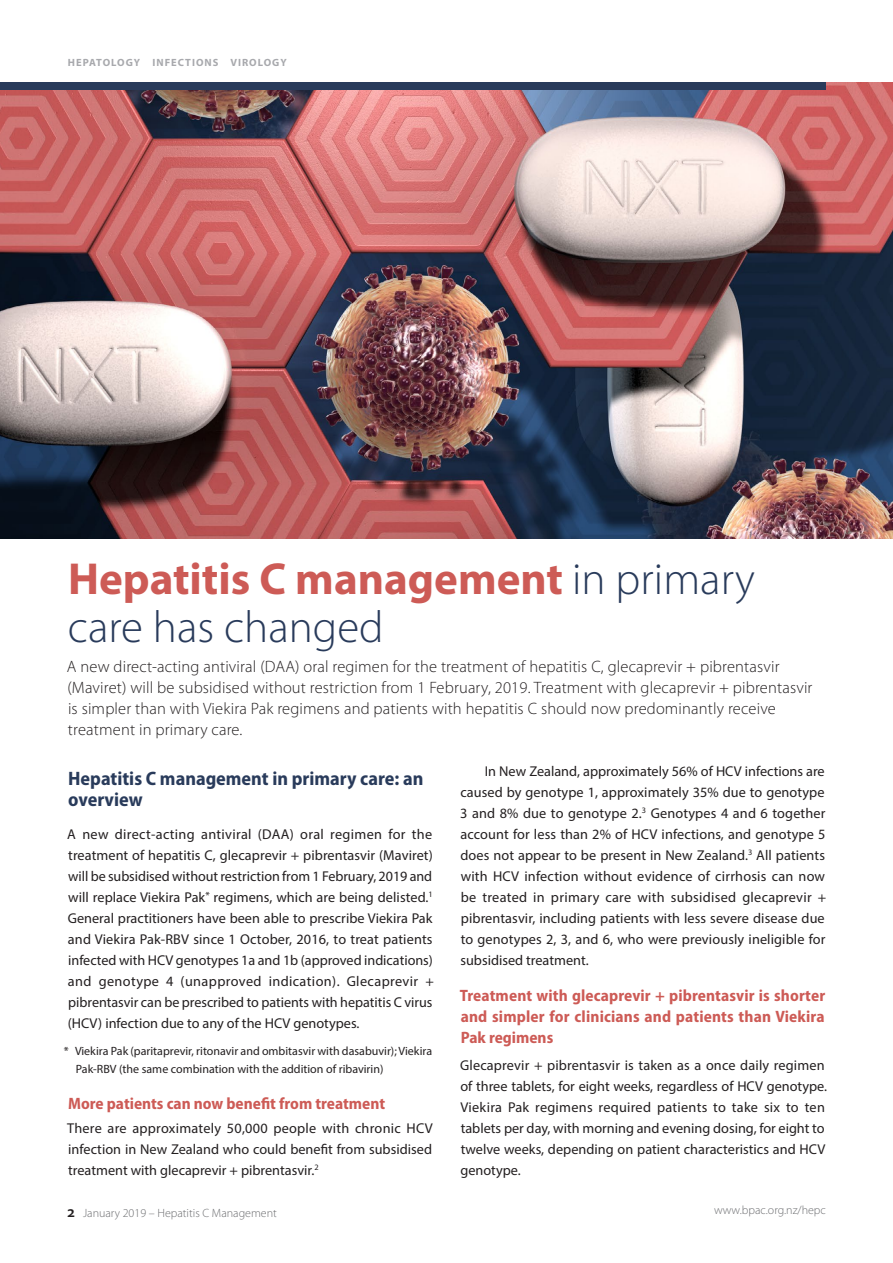
<style>
.page{position:relative;width:893px;height:1263px;background:#fff}
.page>*{position:absolute;margin:0;border:0;box-sizing:border-box;transform-origin:0 0}
.t1{font:300 45px/48px "Myriad Pro";color:#293b5b}
.A_head{font:700 semi-condensed 19.5px/21px "Myriad Pro";color:#293b5b}
.Introduction{font:300 16.5px/21px "Myriad Pro";letter-spacing:.01em;color:#231f20}
.B_head{font:700 semi-condensed 16.5px/21px "Myriad Pro";color:#cd5b56;text-align:justify}
.Body{font:14.25px/21px "Myriad Pro";color:#231f20;text-align:justify}
.Body-First_Line_Inde{font:14.25px/21px "Myriad Pro";color:#231f20;text-align:justify}
.Footnote{font:12px/18px "Myriad Pro";color:#231f20}
.t2{font:300 12px "Myriad Pro";color:#6c6d70}
.Key_Concepts_Heading{font:700 10.5px "Myriad Pro";letter-spacing:.095em;color:#a8a9ad}
.s1{font-weight:700;color:#cd5b56}
.s2{font-weight:600;font-size:15.75px;color:#231f20}
</style>
<div class="page">
<img style="left:0;top:82px;width:893px;height:456px">
<div style="left:0;top:82px;width:825px;height:8px;background:#293b5b"></div>
<p class="Key_Concepts_Heading" style="left:68px;top:55px;width:220px">HEPATOLOGY INFECTIONS VIROLOGY</p>
<p class="t1" style="left:68px;top:555px;width:689px"><span class="s1">Hepatitis C management</span> in primary care has changed</p>
<p class="Introduction" style="left:67px;top:656px;width:747px">A new direct-acting antiviral (DAA) oral regimen for the treatment of hepatitis C, glecaprevir + pibrentasvir (Maviret) will be subsidised without restriction from 1 February, 2019. Treatment with glecaprevir + pibrentasvir is simpler than with Viekira Pak regimens and patients with hepatitis C should now predominantly receive treatment in primary care.</p>
<p class="Body-First_Line_Inde" style="left:460px;top:760px;width:368px;text-indent:25px">In New Zealand, approximately 56% of HCV infections are caused by genotype 1, approximately 35% due to genotype 3 and 8% due to genotype 2.<sup>3</sup> Genotypes 4 and 6 together account for less than 2% of HCV infections, and genotype 5 does not appear to be present in New Zealand.<sup>3</sup> All patients with HCV infection without evidence of cirrhosis can now be treated in primary care with subsidised glecaprevir + pibrentasvir, including patients with less severe disease due to genotypes 2, 3, and 6, who were previously ineligible for subsidised treatment.</p>
<p class="B_head" style="left:460px;top:985px;width:367px">Treatment with glecaprevir + pibrentasvir is shorter and simpler for clinicians and patients than Viekira Pak regimens</p>
<p class="Body" style="left:460px;top:1054px;width:368px;text-align:left">Glecaprevir + pibrentasvir is taken as a once daily regimen of three tablets, for eight weeks, regardless of HCV genotype.<br>Viekira Pak regimens required patients to take six to ten tablets per day, with morning and evening dosing, for eight to twelve weeks, depending on patient characteristics and HCV genotype.</p>
<p class="A_head" style="left:68px;top:768px;width:357px">Hepatitis C management in primary care: an overview</p>
<p class="Body" style="left:67px;top:823px;width:368px">A new direct-acting antiviral (DAA) oral regimen for the treatment of hepatitis C, glecaprevir + pibrentasvir (Maviret) will be subsidised without restriction from 1 February, 2019 and will replace Viekira Pak<sup>*</sup> regimens, which are being delisted.<sup>1<br></sup>General practitioners have been able to prescribe Viekira Pak and Viekira Pak-RBV since 1 October, 2016, to treat patients infected with HCV genotypes 1a and 1b (approved indications) and genotype 4 (unapproved indication). Glecaprevir + pibrentasvir can be prescribed to patients with hepatitis C virus (HCV) infection due to any of the HCV genotypes.</p>
<p class="Footnote" style="left:76px;top:1041px;width:358px;text-indent:-12px">* Viekira Pak (paritaprevir, ritonavir and ombitasvir with dasabuvir); Viekira<br>Pak-RBV (the same combination with the addition of ribavirin)</p>
<p class="B_head" style="left:68px;top:1093px;width:318px">More patients can now benefit from treatment</p>
<p class="Body" style="left:67px;top:1117px;width:367px">There are approximately 50,000 people with chronic HCV infection in New Zealand who could benefit from subsidised treatment with glecaprevir + pibrentasvir.<sup>2</sup></p>
<p class="t2" style="left:68px;top:1206px;width:211px"><span class="s2">2</span> January 2019 – Hepatitis C Management</p>
<p class="t2" style="left:714px;top:1202px;width:113px">www.bpac.org.nz/hepc</p>
</div>
